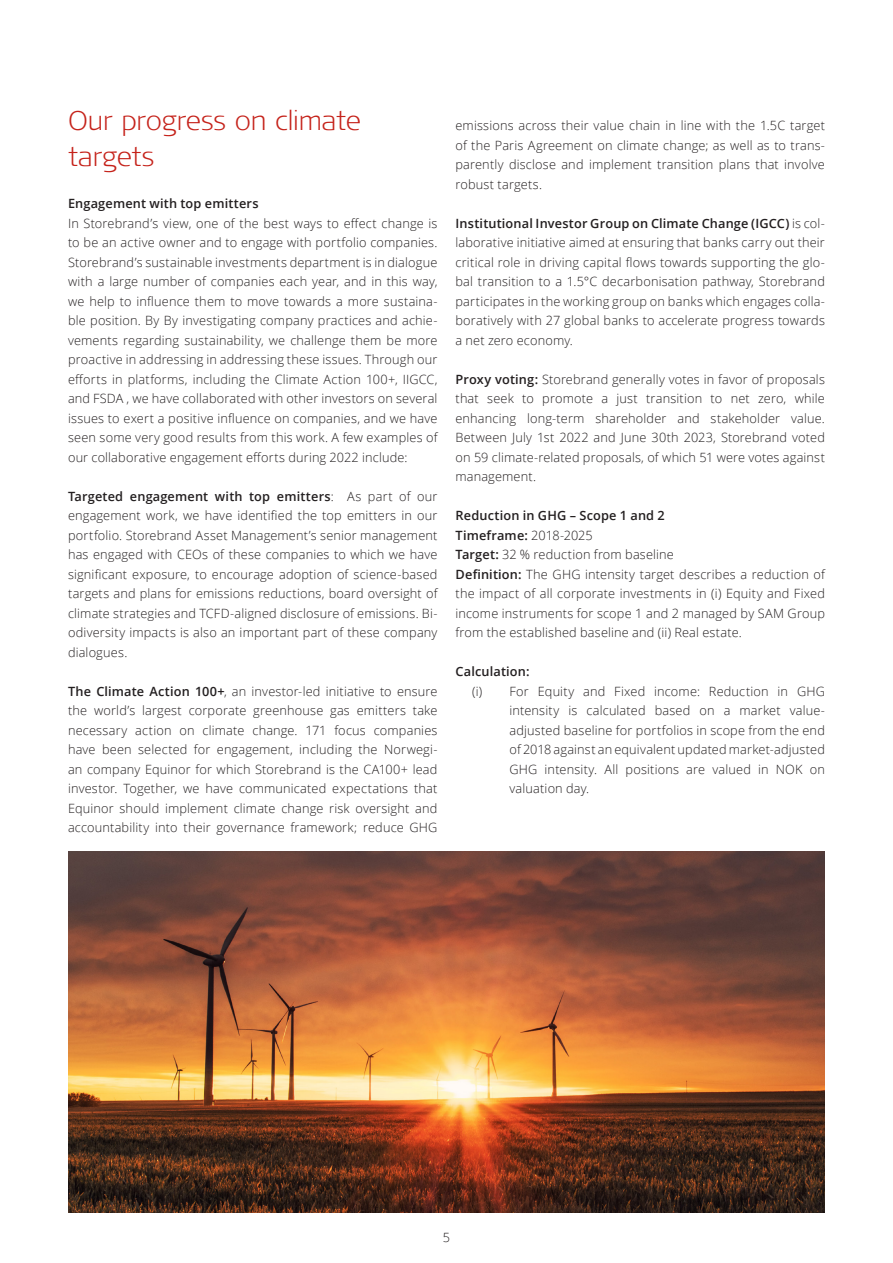
<style>
.page{position:relative;width:893px;height:1263px;background:#fff}
.page>*{position:absolute;margin:0;border:0;box-sizing:border-box;transform-origin:0 0}
.Undertittel_18_24{font:300 expanded 27px/36px "Signa OT";letter-spacing:-.005em;color:#c5221a}
.Brødtekst_8_5_13{font:300 12.75px/19.5px "Open Sans";letter-spacing:.015em;color:#231f20;text-align:justify}
.Brødtekst_8_5_13-2{font:600 12.75px "Open Sans";letter-spacing:.015em;color:#231f20}
.s1{font-weight:600}
.s2{font-weight:300}
</style>
<div class="page">
<img style="left:68px;top:852px;width:757px;height:360px">
<p class="Undertittel_18_24" style="left:68px;top:102px;width:294px">Our progress on climate targets</p>
<p class="Brødtekst_8_5_13-2" style="left:68px;top:195px;width:192px">Engagement with top emitters</p>
<p class="Brødtekst_8_5_13" style="left:68px;top:213px;width:371px">In Storebrand’s view, one of the best ways to effect change is to be an active owner and to engage with portfolio companies.<br>Storebrand’s sustainable investments department is in dialogue with a large number of companies each year, and in this way, we help to influence them to move towards a more sustaina&shy;ble position. By By investigating company practices and achie&shy;vements regarding sustainability, we challenge them be more proactive in addressing in addressing these issues. Through our efforts in platforms, including the Climate Action 100+, IIGCC, and FSDA , we have collaborated with other investors on several issues to exert a positive influence on companies, and we have seen some very good results from this work. A few examples of our collaborative engagement efforts during 2022 include:</p>
<p class="Brødtekst_8_5_13" style="left:68px;top:486px;width:371px"><span class="s1">Targeted engagement with top emitters</span>: As part of our engagement work, we have identified the top emitters in our portfolio. Storebrand Asset Management’s senior management has engaged with CEOs of these companies to which we have significant exposure, to encourage adoption of science-based targets and plans for emissions reductions, board oversight of climate strategies and TCFD-aligned disclosure of emissions. Bi&shy;odiversity impacts is also an important part of these company dialogues.</p>
<p class="Brødtekst_8_5_13" style="left:68px;top:681px;width:371px"><span class="s1">The Climate Action 100+</span>, an investor-led initiative to ensure the world’s largest corporate greenhouse gas emitters take necessary action on climate change. 171 focus companies have been selected for engagement, including the Norwegi&shy;an company Equinor for which Storebrand is the CA100+ lead investor. Together, we have communicated expectations that Equinor should implement climate change risk oversight and accountability into their governance framework; reduce GHG</p>
<p class="Brødtekst_8_5_13" style="left:455px;top:115px;width:371px">emissions across their value chain in line with the 1.5C target of the Paris Agreement on climate change; as well as to trans&shy;parently disclose and implement transition plans that involve robust targets.</p>
<p class="Brødtekst_8_5_13" style="left:455px;top:213px;width:371px"><span class="s1">Institutional Investor Group on Climate Change (IGCC)</span> is col&shy;laborative initiative aimed at ensuring that banks carry out their critical role in driving capital flows towards supporting the glo&shy;bal transition to a 1.5°C decarbonisation pathway, Storebrand participates in the working group on banks which engages colla&shy;boratively with 27 global banks to accelerate progress towards a net zero economy.</p>
<p class="Brødtekst_8_5_13" style="left:455px;top:369px;width:371px"><span class="s1">Proxy voting:</span> Storebrand generally votes in favor of proposals that seek to promote a just transition to net zero, while enhancing long-term shareholder and stakeholder value.<br>Between July 1st 2022 and June 30th 2023, Storebrand voted on 59 climate-related proposals, of which 51 were votes against management.</p>
<p class="Brødtekst_8_5_13-2" style="left:455px;top:507px;width:211px">Reduction in GHG – Scope 1 and 2</p>
<p class="Brødtekst_8_5_13-2" style="left:455px;top:526px;width:139px">Timeframe: <span class="s2">2018-2025</span></p>
<p class="Brødtekst_8_5_13" style="left:455px;top:544px;width:220px"><span class="s1">Target:</span> 32 % reduction from baseline</p>
<p class="Brødtekst_8_5_13" style="left:455px;top:564px;width:371px"><span class="s1">Definition:</span> The GHG intensity target describes a reduction of the impact of all corporate investments in (i) Equity and Fixed income instruments for scope 1 and 2 managed by SAM Group from the established baseline and (ii) Real estate.</p>
<p class="Brødtekst_8_5_13-2" style="left:455px;top:663px;width:76px">Calculation:</p>
<p class="Brødtekst_8_5_13" style="left:509px;top:681px;width:317px;text-indent:-37px">(i) For Equity and Fixed income: Reduction in GHG intensity is calculated based on a market value&shy;adjusted baseline for portfolios in scope from the end of 2018 against an equivalent updated market-adjusted GHG intensity. All positions are valued in NOK on valuation day.</p>
<p class="Brødtekst_8_5_13" style="left:443px;top:1227px;width:9px">5</p>
</div>
